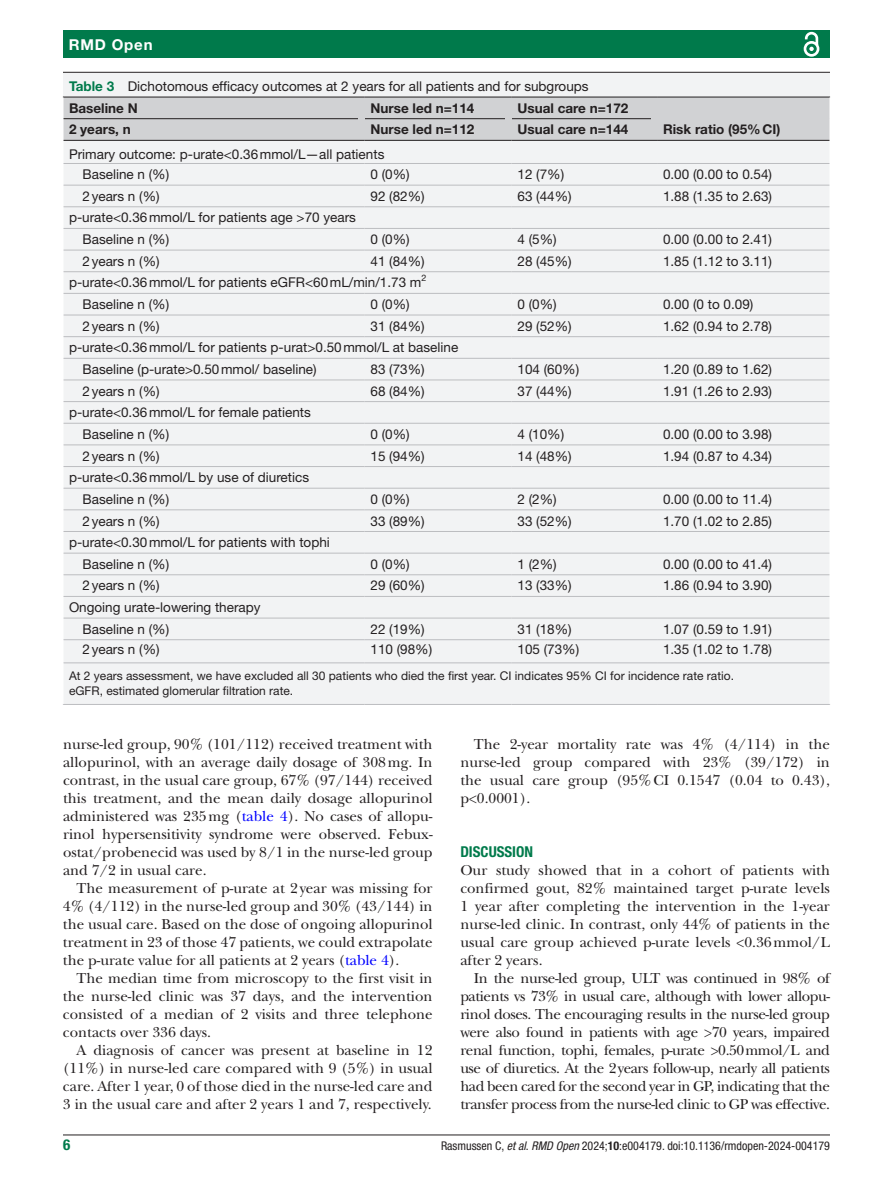
<style>
.page{position:relative;width:893px;height:1191px;background:#fff}
.page>*{position:absolute;margin:0;border:0;box-sizing:border-box;transform-origin:0 0}
.t1{font:15px/18px "New Baskerville";color:#231f20;text-align:justify}
.t2{font:700 condensed 15px "Helvetica Neue LT Std";color:#007a4b}
.t3{font:700 15px "Helvetica Neue LT Std";letter-spacing:.055em;color:#fff}
.t4{font:13.5px/21.6px "Helvetica Neue LT Std";color:#231f20}
.t5{font:700 13.5px "Helvetica Neue LT Std";color:#231f20}
.t6{font:12px/15px "Helvetica Neue LT Std";color:#231f20}
.t7{font:condensed 12px "Helvetica Neue LT Std";color:#231f20}
.t8{font:9px "Helvetica Neue LT Std";color:#231f20}
.s1{font-weight:700;color:#007a4b}
.s2{font-weight:700}
.s3{color:#00f}
.s4{font-style:italic}
</style>
<div class="page">
<hr style="left:63px;top:1134px;width:767px;height:1px;background:#231f20">
<div style="left:63px;top:31px;width:767px;height:27px;background:#007a4b"></div>
<svg style="left:803px;top:31px;width:17px;height:26px"></svg>
<div style="left:63px;top:73px;width:767px;height:631px;background:#f2f3f4"></div>
<hr style="left:63px;top:72px;width:767px;height:1px;background:#231f20">
<hr style="left:63px;top:704px;width:301px;height:1px;background:#bcbdc0">
<hr style="left:364px;top:704px;width:148px;height:1px;background:#bcbdc0">
<hr style="left:512px;top:704px;width:145px;height:1px;background:#bcbdc0">
<hr style="left:657px;top:704px;width:173px;height:1px;background:#bcbdc0">
<hr style="left:63px;top:663px;width:1px;height:41px;background:#fff">
<svg style="left:63px;top:97px;width:767px;height:566px"></svg>
<p class="t3" style="left:69px;top:35px;width:85px">RMD Open</p>
<p class="t4" style="left:69px;top:75px;width:521px;line-height:22px"><span class="s1">Table 3</span> Dichotomous efficacy outcomes at 2 years for all patients and for subgroups<br><span class="s2">Baseline N</span></p>
<p class="t5" style="left:370px;top:99px;width:105px">Nurse led n=114</p>
<p class="t5" style="left:517px;top:99px;width:112px">Usual care n=172</p>
<p class="t5" style="left:69px;top:121px;width:63px">2 years, n</p>
<p class="t5" style="left:370px;top:121px;width:105px">Nurse led n=112</p>
<p class="t5" style="left:517px;top:121px;width:112px">Usual care n=144</p>
<p class="t5" style="left:663px;top:121px;width:119px">Risk ratio (95%CI)</p>
<p class="t4" style="left:82px;top:144px;width:303px;line-height:20.1px;text-indent:-13px">Primary outcome: p-urate&lt;0.36mmol/L—all patients<br>Baseline n (%)</p>
<p class="t4" style="left:370px;top:163px;width:41px">0 (0%)</p>
<p class="t4" style="left:517px;top:163px;width:48px">12 (7%)</p>
<p class="t4" style="left:663px;top:163px;width:111px">0.00 (0.00 to 0.54)</p>
<p class="t4" style="left:82px;top:185px;width:79px">2years n (%)</p>
<p class="t4" style="left:370px;top:185px;width:56px">92 (82%)</p>
<p class="t4" style="left:517px;top:185px;width:56px">63 (44%)</p>
<p class="t4" style="left:663px;top:185px;width:111px">1.88 (1.35 to 2.63)</p>
<p class="t4" style="left:82px;top:207px;width:275px;text-indent:-13px">p-urate&lt;0.36mmol/L for patients age &gt;70 years<br>Baseline n (%)</p>
<p class="t4" style="left:370px;top:228px;width:41px">0 (0%)</p>
<p class="t4" style="left:517px;top:228px;width:41px">4 (5%)</p>
<p class="t4" style="left:663px;top:228px;width:111px">0.00 (0.00 to 2.41)</p>
<p class="t4" style="left:82px;top:250px;width:79px">2years n (%)</p>
<p class="t4" style="left:370px;top:250px;width:56px">41 (84%)</p>
<p class="t4" style="left:517px;top:250px;width:56px">28 (45%)</p>
<p class="t4" style="left:663px;top:250px;width:111px">1.85 (1.12 to 3.11)</p>
<p class="t4" style="left:69px;top:271px;width:354px">p-urate&lt;0.36mmol/L for patients eGFR&lt;60mL/min/1.73 m</p>
<p class="t8" style="left:421px;top:273px;width:6px">2</p>
<p class="t4" style="left:82px;top:293px;width:88px">Baseline n (%)</p>
<p class="t4" style="left:370px;top:293px;width:41px">0 (0%)</p>
<p class="t4" style="left:517px;top:293px;width:41px">0 (0%)</p>
<p class="t4" style="left:663px;top:293px;width:92px">0.00 (0 to 0.09)</p>
<p class="t4" style="left:82px;top:315px;width:79px">2years n (%)</p>
<p class="t4" style="left:370px;top:315px;width:56px">31 (84%)</p>
<p class="t4" style="left:517px;top:315px;width:56px">29 (52%)</p>
<p class="t4" style="left:663px;top:315px;width:111px">1.62 (0.94 to 2.78)</p>
<p class="t4" style="left:82px;top:336px;width:377px;text-indent:-14px">p-urate&lt;0.36mmol/L for patients p-urat&gt;0.50mmol/L at baseline<br>Baseline (p-urate&gt;0.50mmol/ baseline)</p>
<p class="t4" style="left:370px;top:358px;width:56px">83 (73%)</p>
<p class="t4" style="left:517px;top:358px;width:63px">104 (60%)</p>
<p class="t4" style="left:663px;top:358px;width:111px">1.20 (0.89 to 1.62)</p>
<p class="t4" style="left:82px;top:380px;width:79px">2years n (%)</p>
<p class="t4" style="left:370px;top:380px;width:56px">68 (84%)</p>
<p class="t4" style="left:517px;top:380px;width:56px">37 (44%)</p>
<p class="t4" style="left:663px;top:380px;width:111px">1.91 (1.26 to 2.93)</p>
<p class="t4" style="left:82px;top:401px;width:230px;text-indent:-13px">p-urate&lt;0.36mmol/L for female patients<br>Baseline n (%)</p>
<p class="t4" style="left:370px;top:423px;width:41px">0 (0%)</p>
<p class="t4" style="left:517px;top:423px;width:48px">4 (10%)</p>
<p class="t4" style="left:663px;top:423px;width:111px">0.00 (0.00 to 3.98)</p>
<p class="t4" style="left:82px;top:445px;width:79px">2years n (%)</p>
<p class="t4" style="left:370px;top:445px;width:56px">15 (94%)</p>
<p class="t4" style="left:517px;top:445px;width:56px">14 (48%)</p>
<p class="t4" style="left:663px;top:445px;width:111px">1.94 (0.87 to 4.34)</p>
<p class="t4" style="left:82px;top:466px;width:228px;text-indent:-13px">p-urate&lt;0.36mmol/L by use of diuretics<br>Baseline n (%)</p>
<p class="t4" style="left:370px;top:488px;width:41px">0 (0%)</p>
<p class="t4" style="left:517px;top:488px;width:41px">2 (2%)</p>
<p class="t4" style="left:663px;top:488px;width:111px">0.00 (0.00 to 11.4)</p>
<p class="t4" style="left:82px;top:510px;width:79px">2years n (%)</p>
<p class="t4" style="left:370px;top:510px;width:56px">33 (89%)</p>
<p class="t4" style="left:517px;top:510px;width:56px">33 (52%)</p>
<p class="t4" style="left:663px;top:510px;width:111px">1.70 (1.02 to 2.85)</p>
<p class="t4" style="left:82px;top:531px;width:249px;text-indent:-13px">p-urate&lt;0.30mmol/L for patients with tophi<br>Baseline n (%)</p>
<p class="t4" style="left:370px;top:553px;width:41px">0 (0%)</p>
<p class="t4" style="left:517px;top:553px;width:41px">1 (2%)</p>
<p class="t4" style="left:663px;top:553px;width:111px">0.00 (0.00 to 41.4)</p>
<p class="t4" style="left:82px;top:574px;width:79px">2years n (%)</p>
<p class="t4" style="left:370px;top:574px;width:56px">29 (60%)</p>
<p class="t4" style="left:517px;top:574px;width:56px">13 (33%)</p>
<p class="t4" style="left:663px;top:574px;width:111px">1.86 (0.94 to 3.90)</p>
<p class="t4" style="left:82px;top:596px;width:180px;text-indent:-14px">Ongoing urate-lowering therapy<br>Baseline n (%)</p>
<p class="t4" style="left:370px;top:618px;width:56px">22 (19%)</p>
<p class="t4" style="left:517px;top:618px;width:56px">31 (18%)</p>
<p class="t4" style="left:663px;top:618px;width:111px">1.07 (0.59 to 1.91)</p>
<p class="t4" style="left:82px;top:638px;width:79px">2years n (%)</p>
<p class="t4" style="left:370px;top:638px;width:63px">110 (98%)</p>
<p class="t4" style="left:517px;top:638px;width:63px">105 (73%)</p>
<p class="t4" style="left:663px;top:638px;width:111px">1.35 (1.02 to 1.78)</p>
<p class="t6" style="left:69px;top:668px;width:666px">At 2 years assessment, we have excluded all 30 patients who died the first year. CI indicates 95% CI for incidence rate ratio. eGFR, estimated glomerular filtration rate.</p>
<p class="t1" style="left:63px;top:735px;width:371px">nurse-led group, 90% (101/112) received treatment with allopurinol, with an average daily dosage of 308mg. In contrast, in the usual care group, 67% (97/144) received this treatment, and the mean daily dosage allopurinol administered was 235mg (<span class="s3">table 4</span>). No cases of allopu&shy;rinol hypersensitivity syndrome were observed. Febux&shy;ostat/probenecid was used by 8/1 in the nurse-led group and 7/2 in usual care.</p>
<p class="t1" style="left:63px;top:879px;width:371px;text-indent:14px">The measurement of p-urate at 2year was missing for 4% (4/112) in the nurse-led group and 30% (43/144) in the usual care. Based on the dose of ongoing allopurinol treatment in 23 of those 47 patients, we could extrapolate the p-urate value for all patients at 2 years (<span class="s3">table 4</span>).</p>
<p class="t1" style="left:63px;top:969px;width:371px;text-indent:14px">The median time from microscopy to the first visit in the nurse-led clinic was 37 days, and the intervention consisted of a median of 2 visits and three telephone contacts over 336 days.</p>
<p class="t1" style="left:63px;top:1041px;width:371px;text-indent:14px">A diagnosis of cancer was present at baseline in 12 (11%) in nurse-led care compared with 9 (5%) in usual care. After 1 year, 0 of those died in the nurse-led care and 3 in the usual care and after 2 years 1 and 7, respectively.</p>
<p class="t1" style="left:460px;top:735px;width:371px;text-indent:13px">The 2-year mortality rate was 4% (4/114) in the nurse-led group compared with 23% (39/172) in the usual care group (95%CI 0.1547 (0.04 to 0.43), p&lt;0.0001).</p>
<p class="t2" style="left:460px;top:843px;width:74px">DISCUSSION</p>
<p class="t1" style="left:460px;top:861px;width:371px">Our study showed that in a cohort of patients with confirmed gout, 82% maintained target p-urate levels 1 year after completing the intervention in the 1-year nurse-led clinic. In contrast, only 44% of patients in the usual care group achieved p-urate levels &lt;0.36mmol/L after 2 years.</p>
<p class="t1" style="left:460px;top:969px;width:371px;text-indent:14px">In the nurse-led group, ULT was continued in 98% of patients vs 73% in usual care, although with lower allopu&shy;rinol doses. The encouraging results in the nurse-led group were also found in patients with age &gt;70 years, impaired renal function, tophi, females, p-urate &gt;0.50mmol/L and use of diuretics. At the 2years follow-up, nearly all patients had been cared for the second year in GP, indicating that the transfer process from the nurse-led clinic to GP was effective.</p>
<p class="t2" style="left:63px;top:1135px;width:9px">6</p>
<p class="t7" style="left:441px;top:1138px;width:390px">Rasmussen C, <span class="s4">et al</span>. <span class="s4">RMD Open</span> 2024;<span class="s2">10</span>:e004179. doi:10.1136/rmdopen-2024-004179</p>
</div>
